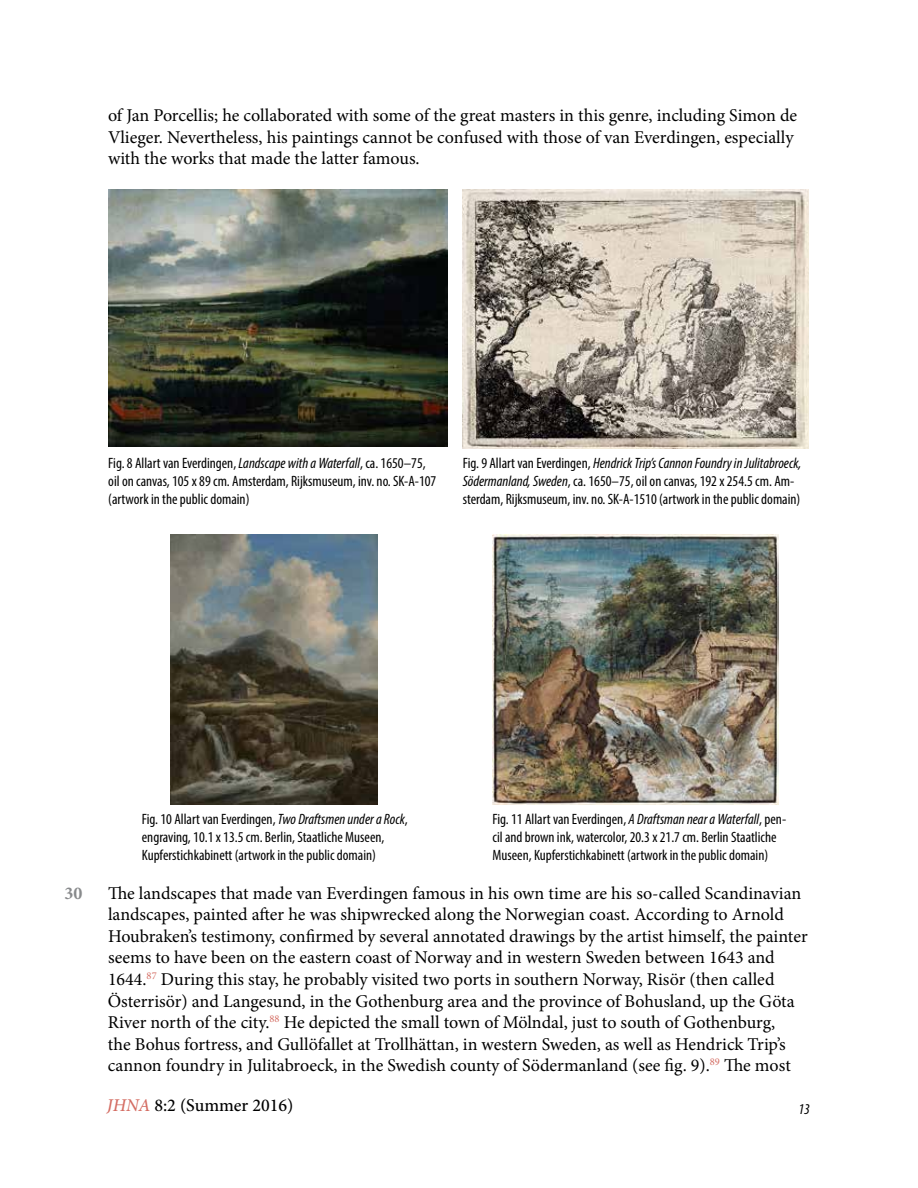
<style>
.page{position:relative;width:918px;height:1188px;background:#fff}
.page>*{position:absolute;margin:0;border:0;box-sizing:border-box;transform-origin:0 0}
.t1{font:18px/21.6px "Minion Pro";letter-spacing:-.005em;color:#000}
.t2{font:500 18px "Minion Pro";color:#000}
.t3{font:700 18px "Minion Pro";color:#888a8c}
.t4{font:condensed 15px/18px "Myriad Pro";color:#000}
.t5{font:italic condensed 15px "Myriad Pro";color:#000}
.s1{font-style:italic}
.s2{font-style:italic;color:#d46c62}
</style>
<div class="page">
<img style="left:108px;top:190px;width:340px;height:256px">
<img style="left:463px;top:190px;width:345px;height:259px">
<img style="left:170px;top:535px;width:207px;height:270px">
<img style="left:492px;top:535px;width:287px;height:270px">
<p class="t1" style="left:108px;top:105px;width:691px">of Jan Porcellis; he collaborated with some of the great masters in this genre, including Simon de<br>Vlieger. Nevertheless, his paintings cannot be confused with those of van Everdingen, especially with the works that made the latter famous.</p>
<p class="t4" style="left:108px;top:454px;width:330px">Fig. 8 Allart van Everdingen, <span class="s1">Landscape with a Waterfall</span>, ca. 1650–75, oil on canvas, 105 x 89 cm. Amsterdam, Rijksmuseum, inv. no. SK-A-107 (artwork in the public domain)</p>
<p class="t4" style="left:463px;top:454px;width:340px">Fig. 9 Allart van Everdingen, <span class="s1">Hendrick Trip’s Cannon Foundry in Julitabroeck,<br>Södermanland, Sweden</span>, ca. 1650–75, oil on canvas, 192 x 254.5 cm. Am&shy;sterdam, Rijksmuseum, inv. no. SK-A-1510 (artwork in the public domain)</p>
<p class="t3" style="left:64px;top:880px;width:19px">30</p>
<p class="t4" style="left:142px;top:810px;width:268px">Fig. 10 Allart van Everdingen, <span class="s1">Two Draftsmen under a Rock</span>, engraving, 10.1 x 13.5 cm. Berlin, Staatliche Museen,<br>Kupferstichkabinett (artwork in the public domain)</p>
<p class="t4" style="left:492px;top:810px;width:295px">Fig. 11 Allart van Everdingen, <span class="s1">A Draftsman near a Waterfall</span>, pen&shy;cil and brown ink, watercolor, 20.3 x 21.7 cm. Berlin Staatliche<br>Museen, Kupferstichkabinett (artwork in the public domain)</p>
<p class="t1" style="left:108px;top:882px;width:701px">The landscapes that made van Everdingen famous in his own time are his so-called Scandinavian landscapes, painted after he was shipwrecked along the Norwegian coast. According to Arnold Houbraken’s testimony, confirmed by several annotated drawings by the artist himself, the painter seems to have been on the eastern coast of Norway and in western Sweden between 1643 and 1644.<sup>87</sup> During this stay, he probably visited two ports in southern Norway, Risör (then called Österrisör) and Langesund, in the Gothenburg area and the province of Bohusland, up the Göta River north of the city.<sup>88</sup> He depicted the small town of Mölndal, just to south of Gothenburg,<br>the Bohus fortress, and Gullöfallet at Trollhättan, in western Sweden, as well as Hendrick Trip’s cannon foundry in Julitabroeck, in the Swedish county of Södermanland (see fig. 9).<sup>89</sup> The most</p>
<p class="t2" style="left:107px;top:1093px;width:188px"><span class="s2">JHNA</span> 8:2 (Summer 2016)</p>
<p class="t5" style="left:798px;top:1100px;width:13px">13</p>
</div>
